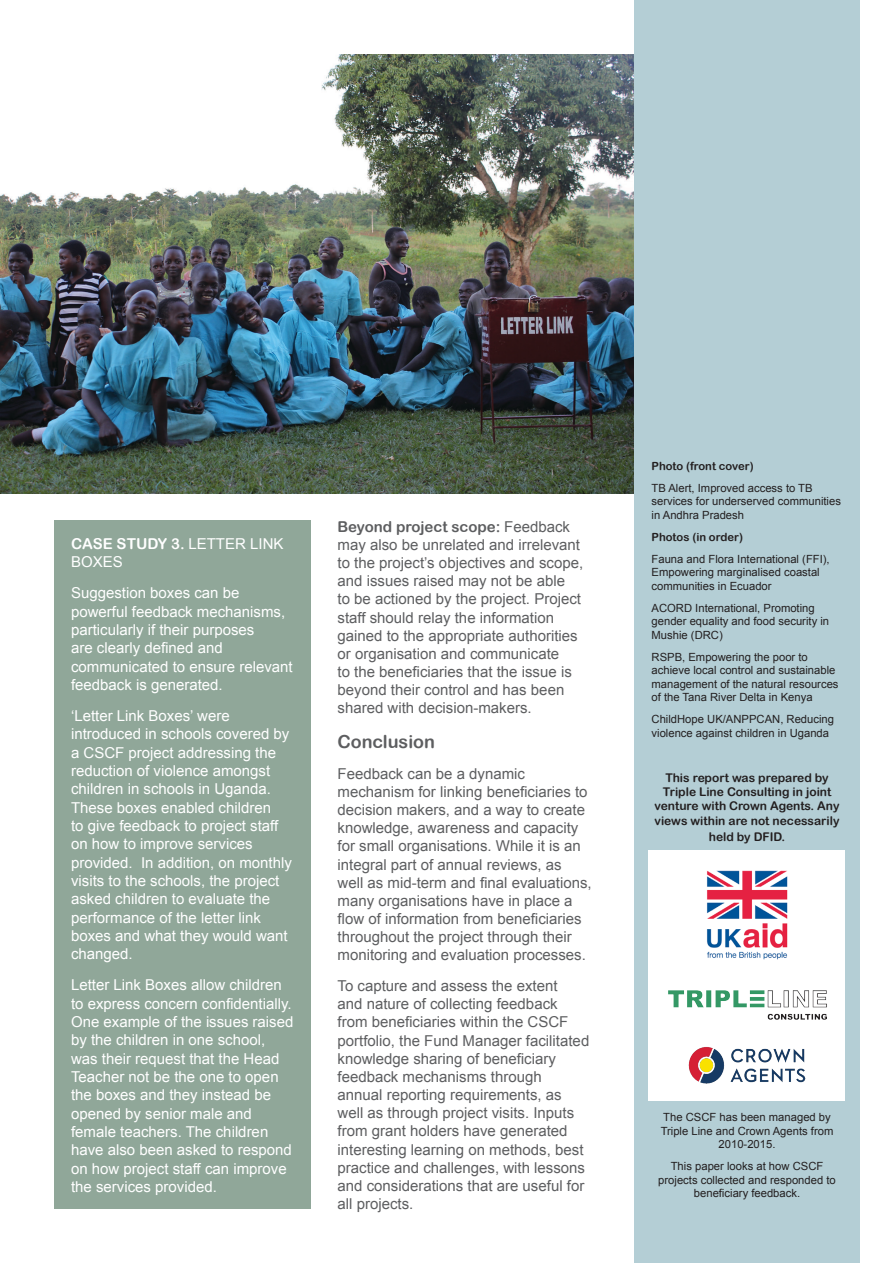
<style>
.page{position:relative;width:893px;height:1263px;background:#fff}
.page>*{position:absolute;margin:0;border:0;box-sizing:border-box;transform-origin:0 0}
.t1{font:18px "Arial Rounded MT Bold";color:#5d5e60}
.t2{font:15px/18.1px "Arial";color:#5d5e60}
.t3{font:15px/18.3px "Arial";color:#fff}
.Text{font:12px/14.4px "Arial Rounded MT Bold";color:#231f20;text-align:center}
.Text-2{font:11.25px/13.5px "Arial";color:#231f20}
.Text-3{font:11.25px "Arial Rounded MT Bold";color:#231f20}
.s1{font-family:"Arial Rounded MT Bold"}
</style>
<div class="page">
<img style="left:0;top:54px;width:634px;height:439px">
<div style="left:634px;top:0;width:226px;height:1263px;background:#b4ced5"></div>
<div style="left:648px;top:850px;width:197px;height:251px;background:#fff"></div>
<img style="left:668px;top:990px;width:159px;height:30px">
<img style="left:688px;top:1047px;width:117px;height:36px">
<img style="left:707px;top:870px;width:81px;height:90px">
<div style="left:54px;top:521px;width:256px;height:688px;background:#90a799"></div>
<p class="t3" style="left:71px;top:535px;width:214px"><span class="s1">CASE STUDY 3.</span> LETTER LINK<br>BOXES</p>
<p class="t3" style="left:71px;top:584px;width:223px">Suggestion boxes can be powerful feedback mechanisms, particularly if their purposes<br>are clearly defined and communicated to ensure relevant feedback is generated.</p>
<p class="t3" style="left:71px;top:707px;width:222px">‘Letter Link Boxes’ were introduced in schools covered by a CSCF project addressing the reduction of violence amongst children in schools in Uganda.<br>These boxes enabled children<br>to give feedback to project staff on how to improve services provided. In addition, on monthly visits to the schools, the project asked children to evaluate the performance of the letter link boxes and what they would want changed.</p>
<p class="t3" style="left:71px;top:976px;width:224px">Letter Link Boxes allow children to express concern confidentially.<br>One example of the issues raised by the children in one school, was their request that the Head<br>Teacher not be the one to open the boxes and they instead be opened by senior male and female teachers. The children have also been asked to respond on how project staff can improve the services provided.</p>
<p class="t2" style="left:338px;top:518px;width:247px"><span class="s1">Beyond project scope:</span> Feedback may also be unrelated and irrelevant to the project’s objectives and scope, and issues raised may not be able<br>to be actioned by the project. Project staff should relay the information gained to the appropriate authorities or organisation and communicate<br>to the beneficiaries that the issue is beyond their control and has been shared with decision-makers.</p>
<p class="t1" style="left:338px;top:731px;width:99px">Conclusion</p>
<p class="t2" style="left:338px;top:764px;width:256px">Feedback can be a dynamic mechanism for linking beneficiaries to decision makers, and a way to create knowledge, awareness and capacity for small organisations. While it is an integral part of annual reviews, as<br>well as mid-term and final evaluations, many organisations have in place a flow of information from beneficiaries throughout the project through their monitoring and evaluation processes.</p>
<p class="t2" style="left:338px;top:977px;width:253px">To capture and assess the extent<br>and nature of collecting feedback from beneficiaries within the CSCF portfolio, the Fund Manager facilitated knowledge sharing of beneficiary feedback mechanisms through annual reporting requirements, as well as through project visits. Inputs from grant holders have generated interesting learning on methods, best practice and challenges, with lessons and considerations that are useful for all projects.</p>
<p class="Text-3" style="left:652px;top:459px;width:104px">Photo (front cover)</p>
<p class="Text-2" style="left:652px;top:481px;width:191px">TB Alert, Improved access to TB services for underserved communities in Andhra Pradesh</p>
<p class="Text-3" style="left:652px;top:530px;width:93px">Photos (in order)</p>
<p class="Text-2" style="left:652px;top:552px;width:180px">Fauna and Flora International (FFI),<br>Empowering marginalised coastal communities in Ecuador</p>
<p class="Text-2" style="left:652px;top:601px;width:179px">ACORD International, Promoting gender equality and food security in<br>Mushie (DRC)</p>
<p class="Text-2" style="left:652px;top:650px;width:188px">RSPB, Empowering the poor to achieve local control and sustainable management of the natural resources of the Tana River Delta in Kenya</p>
<p class="Text-2" style="left:652px;top:713px;width:184px">ChildHope UK/ANPPCAN, Reducing violence against children in Uganda</p>
<p class="Text" style="left:654px;top:770px;width:187px">This report was prepared by<br>Triple Line Consulting in joint venture with Crown Agents. Any views within are not necessarily</p>
<p class="Text" style="left:709px;top:829px;width:78px">held by DFID.</p>
<p class="Text-2" style="left:661px;top:1111px;width:174px;text-align:center">The CSCF has been managed by<br>Triple Line and Crown Agents from<br>2010-2015.</p>
<p class="Text-2" style="left:658px;top:1160px;width:179px;text-align:center">This paper looks at how CSCF projects collected and responded to beneficiary feedback.</p>
</div>
